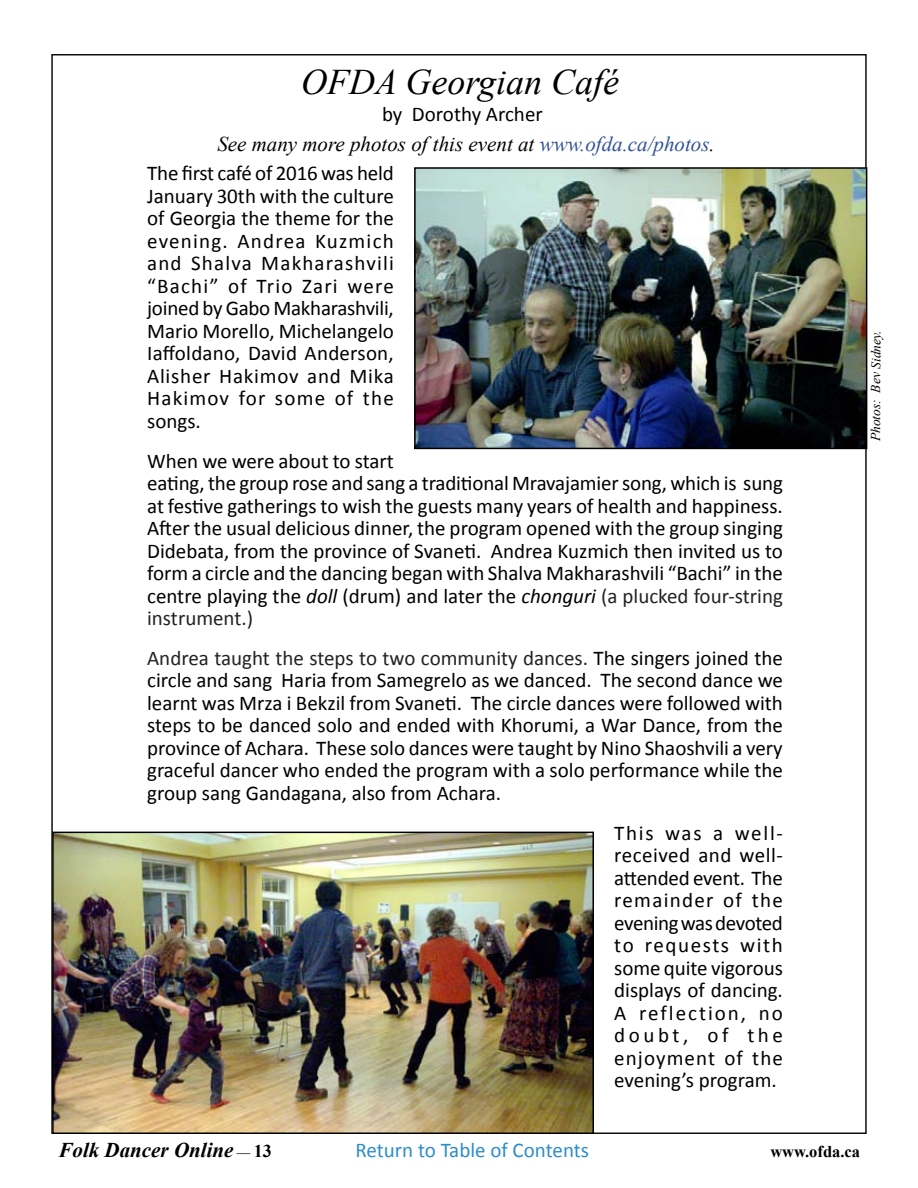
<style>
.page{position:relative;width:918px;height:1188px;background:#fff}
.page>*{position:absolute;margin:0;border:0;box-sizing:border-box;transform-origin:0 0}
.t1{font:italic 36px "Times New Roman";color:#000}
.t2{font:21px/22.5px "Calibri";color:#000;text-align:justify}
.t3{font:italic 21px "Times New Roman";color:#000}
.t4{font:21px "Calibri";color:#2c8dcc}
.t5{font:italic 700 21px "Times New Roman";color:#000}
.t6{font:700 16.5px "Times New Roman";color:#000}
.t7{font:italic 13.5px "Times New Roman";letter-spacing:-.005em;color:#000}
.s1{color:#315097}
.s2{font-style:italic}
.s3{color:#222}
.s4{font-weight:400;font-style:normal;font-size:13.5px}
.s5{font-style:normal;font-size:18px}
</style>
<div class="page">
<img style="left:55px;top:835px;width:536px;height:296px">
<div style="left:52px;top:832px;width:542px;height:302px;border:2px solid #000"></div>
<img style="left:417px;top:170px;width:447px;height:276px">
<div style="left:414px;top:167px;width:453px;height:282px;border:2px solid #000"></div>
<h1 class="t1" style="left:301px;top:57px;width:319px">OFDA Georgian Café</h1>
<p class="t2" style="left:382px;top:102px;width:162px">by Dorothy Archer</p>
<p class="t3" style="left:217px;top:129px;width:499px">See many more photos of this event at <span class="s1">www.ofda.ca/photos</span>.</p>
<p class="t2" style="left:147px;top:162px;width:248px">The first café of 2016 was held January 30th with the culture of Georgia the theme for the evening. Andrea Kuzmich and Shalva Makharashvili “Bachi” of Trio Zari were joined by Gabo Makharashvili, Mario Morello, Michelangelo Iaffoldano, David Anderson, Alisher Hakimov and Mika Hakimov for some of the songs.</p>
<p class="t2" style="left:147px;top:450px;width:637px;text-align:left">When we were about to start<br>eating, the group rose and sang a traditional Mravajamier song, which is sung at festive gatherings to wish the guests many years of health and happiness.<br>After the usual delicious dinner, the program opened with the group singing Didebata, from the province of Svaneti. Andrea Kuzmich then invited us to form a circle and the dancing began with Shalva Makharashvili “Bachi” in the centre playing the <span class="s2">doll</span> (drum) and later the <span class="s2">chonguri</span> <span class="s3">(a plucked four-string instrument.)</span></p>
<p class="t2" style="left:147px;top:647px;width:637px"><span class="s3">Andrea taught the steps to two community dances.</span> The singers joined the circle and sang Haria from Samegrelo as we danced. The second dance we learnt was Mrza i Bekzil from Svaneti. The circle dances were followed with steps to be danced solo and ended with Khorumi, a War Dance, from the province of Achara. These solo dances were taught by Nino Shaoshvili a very graceful dancer who ended the program with a solo performance while the group sang Gandagana, also from Achara.</p>
<p class="t2" style="left:614px;top:821px;width:170px">This was a well&shy;received and well&shy;attended event. The remainder of the evening was devoted to requests with some quite vigorous displays of dancing.<br>A reflection, no doubt, of the enjoyment of the evening’s program.</p>
<p class="t7" style="left:866px;top:441px;width:113px;rotate:-90deg">Photos: Bev Sidney.</p>
<p class="t5" style="left:58px;top:1136px;width:215px">Folk Dancer Online <span class="s4">—</span> <span class="s5">13</span></p>
<p class="t4" style="left:356px;top:1136px;width:235px">Return to Table of Contents</p>
<p class="t6" style="left:770px;top:1140px;width:91px">www.ofda.ca</p>
</div>
